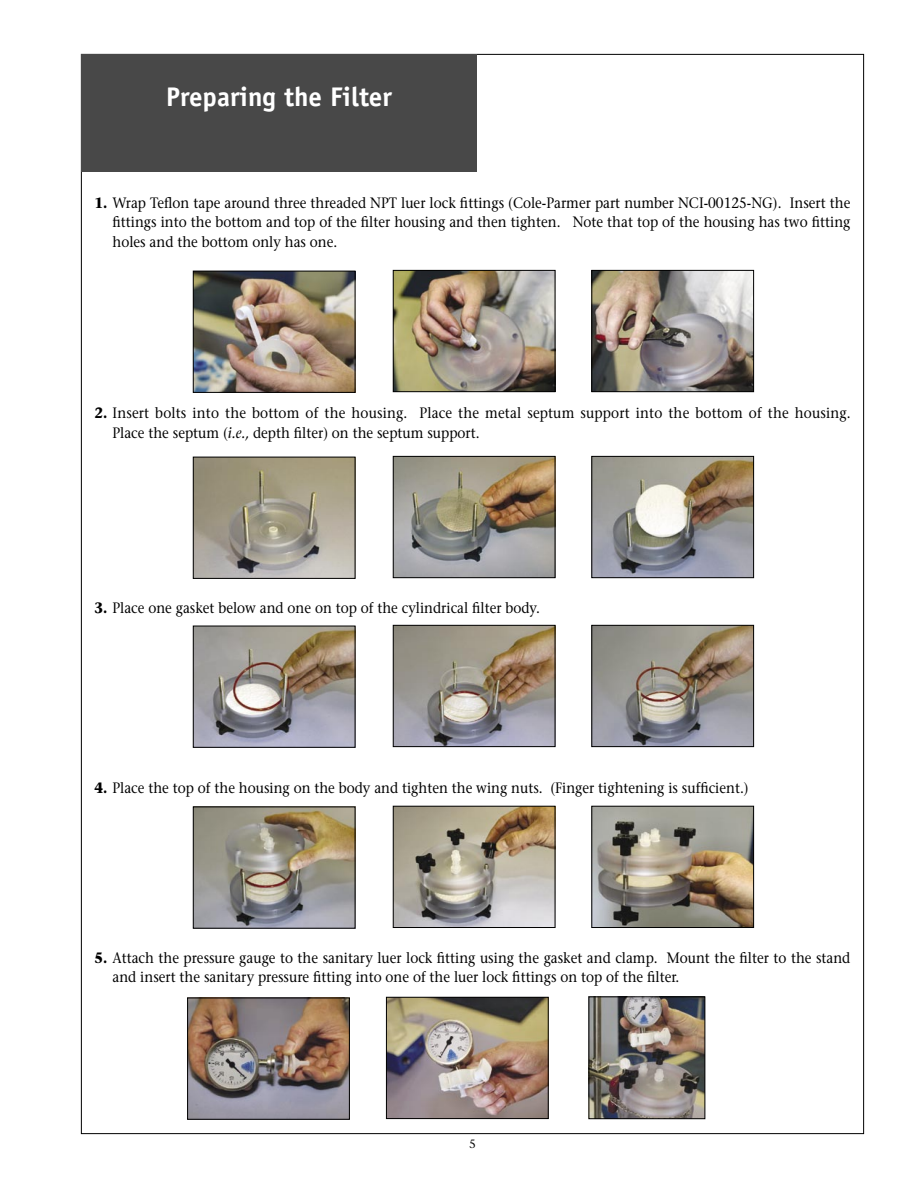
<style>
.page{position:relative;width:918px;height:1188px;background:#fff}
.page>*{position:absolute;margin:0;border:0;box-sizing:border-box;transform-origin:0 0}
.subhead{font:700 27px "Officina Sans";color:#fff}
.body{font:15px/19.5px "Stone Serif";color:#000;scale:.9 1}
.t1{font:12px "Stone Serif";color:#000}
.s1{font-weight:700}
.s2{font-style:italic}
</style>
<div class="page">
<div style="left:81px;top:54px;width:396px;height:117px;background:#484848"></div>
<img style="left:195px;top:273px;width:158px;height:118px">
<div style="left:193px;top:271px;width:162px;height:122px;border:1px solid #000"></div>
<img style="left:395px;top:272px;width:158px;height:118px">
<div style="left:393px;top:270px;width:162px;height:122px;border:1px solid #000"></div>
<img style="left:593px;top:272px;width:159px;height:118px">
<div style="left:591px;top:270px;width:163px;height:122px;border:1px solid #000"></div>
<img style="left:195px;top:459px;width:158px;height:118px">
<div style="left:193px;top:457px;width:162px;height:122px;border:1px solid #000"></div>
<img style="left:395px;top:458px;width:158px;height:118px">
<div style="left:393px;top:456px;width:162px;height:122px;border:1px solid #000"></div>
<img style="left:593px;top:458px;width:159px;height:118px">
<div style="left:591px;top:456px;width:163px;height:122px;border:1px solid #000"></div>
<img style="left:195px;top:628px;width:158px;height:118px">
<div style="left:193px;top:626px;width:162px;height:122px;border:1px solid #000"></div>
<img style="left:395px;top:627px;width:158px;height:118px">
<div style="left:393px;top:625px;width:162px;height:122px;border:1px solid #000"></div>
<img style="left:593px;top:627px;width:159px;height:118px">
<div style="left:591px;top:625px;width:163px;height:122px;border:1px solid #000"></div>
<img style="left:195px;top:809px;width:158px;height:118px">
<div style="left:193px;top:807px;width:162px;height:122px;border:1px solid #000"></div>
<img style="left:395px;top:808px;width:158px;height:118px">
<div style="left:393px;top:806px;width:162px;height:122px;border:1px solid #000"></div>
<img style="left:593px;top:808px;width:159px;height:118px">
<div style="left:591px;top:806px;width:163px;height:122px;border:1px solid #000"></div>
<img style="left:189px;top:1000px;width:159px;height:118px">
<div style="left:187px;top:998px;width:163px;height:122px;border:1px solid #000"></div>
<img style="left:388px;top:999px;width:159px;height:118px">
<div style="left:386px;top:997px;width:163px;height:122px;border:1px solid #000"></div>
<img style="left:591px;top:998px;width:112px;height:119px">
<div style="left:589px;top:996px;width:116px;height:123px;border:1px solid #000"></div>
<p class="subhead" style="left:166px;top:80px;width:227px">Preparing the Filter</p>
<p class="body" style="left:112px;top:193px;width:821px;text-align:justify;text-indent:-18px"><span class="s1">1.</span> Wrap Teflon tape around three threaded NPT luer lock fittings (Cole-Parmer part number NCI-00125-NG). Insert the fittings into the bottom and top of the filter housing and then tighten. Note that top of the housing has two fitting holes and the bottom only has one.</p>
<p class="body" style="left:112px;top:403px;width:822px;text-indent:-18px"><span class="s1">2.</span> Insert bolts into the bottom of the housing. Place the metal septum support into the bottom of the housing.<br>Place the septum (<span class="s2">i.e.,</span> depth filter) on the septum support.</p>
<p class="body" style="left:94px;top:598px;width:496px"><span class="s1">3.</span> Place one gasket below and one on top of the cylindrical filter body.</p>
<p class="body" style="left:94px;top:778px;width:728px"><span class="s1">4.</span> Place the top of the housing on the body and tighten the wing nuts. (Finger tightening is sufficient.)</p>
<p class="body" style="left:112px;top:948px;width:821px;text-indent:-18px"><span class="s1">5.</span> Attach the pressure gauge to the sanitary luer lock fitting using the gasket and clamp. Mount the filter to the stand and insert the sanitary pressure fitting into one of the luer lock fittings on top of the filter.</p>
<p class="t1" style="left:469px;top:1136px;width:8px">5</p>
</div>
